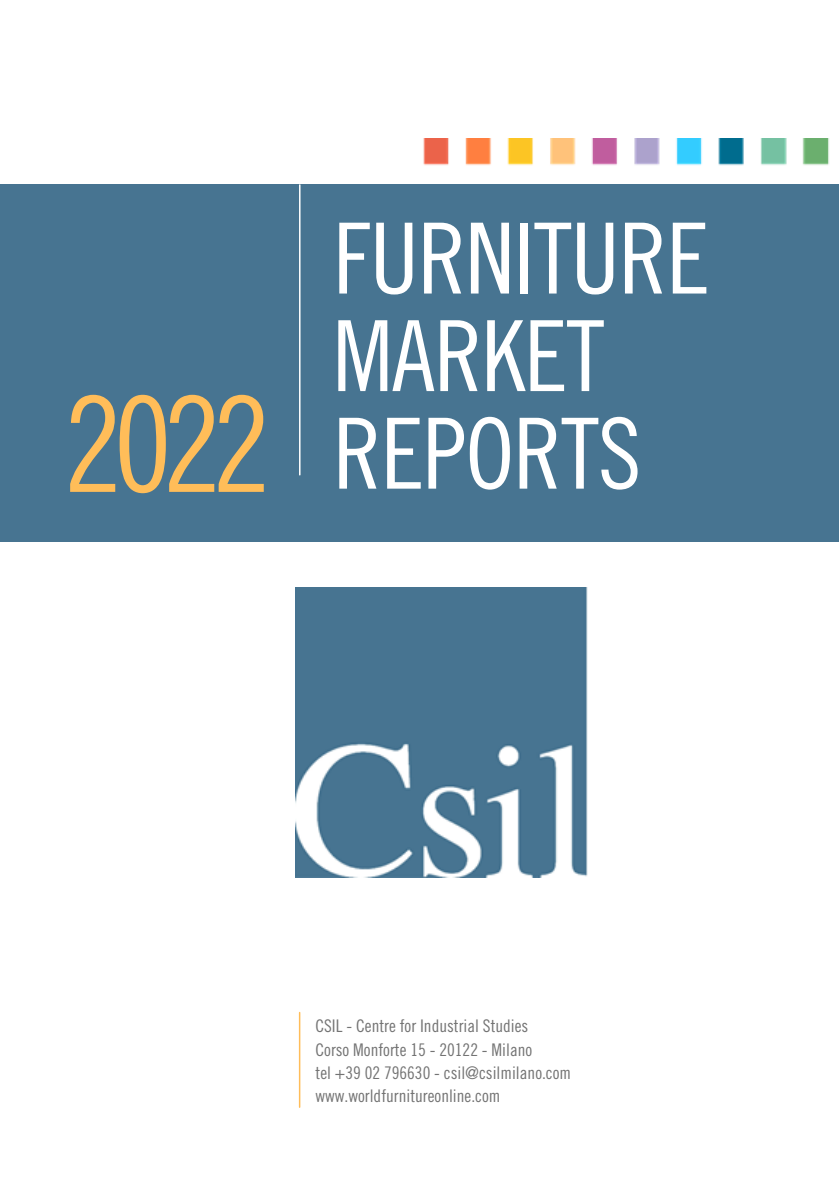
<style>
.page{position:relative;width:839px;height:1191px;background:#fff}
.page>*{position:absolute;margin:0;border:0;box-sizing:border-box;transform-origin:0 0}
.t1{font:132.6px "Trade Gothic LT Std Cn 18";color:#ffbd59}
.t2{font:98.2px "Trade Gothic LT Std Cn 18";letter-spacing:-.015em;color:#fff}
.t3{font:17.4px "Trade Gothic LT Std Cn 18";color:#737373}
</style>
<div class="page">
<img style="left:295px;top:587px;width:292px;height:290px">
<img style="left:423px;top:138px;width:406px;height:28px">
<hr style="left:299px;top:1013px;width:1px;height:94px;background:#ffbd59">
<div style="left:0;top:184px;width:838px;height:358px;background:#477491"></div>
<hr style="left:299px;top:185px;width:1px;height:290px;background:#fff">
<p class="t1" style="left:64px;top:396px;width:209px">2022</p>
<p class="t2" style="left:333px;top:223px;width:378px">FURNITURE</p>
<p class="t2" style="left:333px;top:320px;width:273px">MARKET</p>
<p class="t2" style="left:333px;top:418px;width:310px">REPORTS</p>
<p class="t3" style="left:315px;top:1020px;width:214px">CSIL - Centre for Industrial Studies</p>
<p class="t3" style="left:315px;top:1043px;width:218px">Corso Monforte 15 - 20122 - Milano</p>
<p class="t3" style="left:315px;top:1066px;width:257px">tel +39 02 796630 - csil@csilmilano.com</p>
<p class="t3" style="left:315px;top:1090px;width:186px">www.worldfurnitureonline.com</p>
</div>
